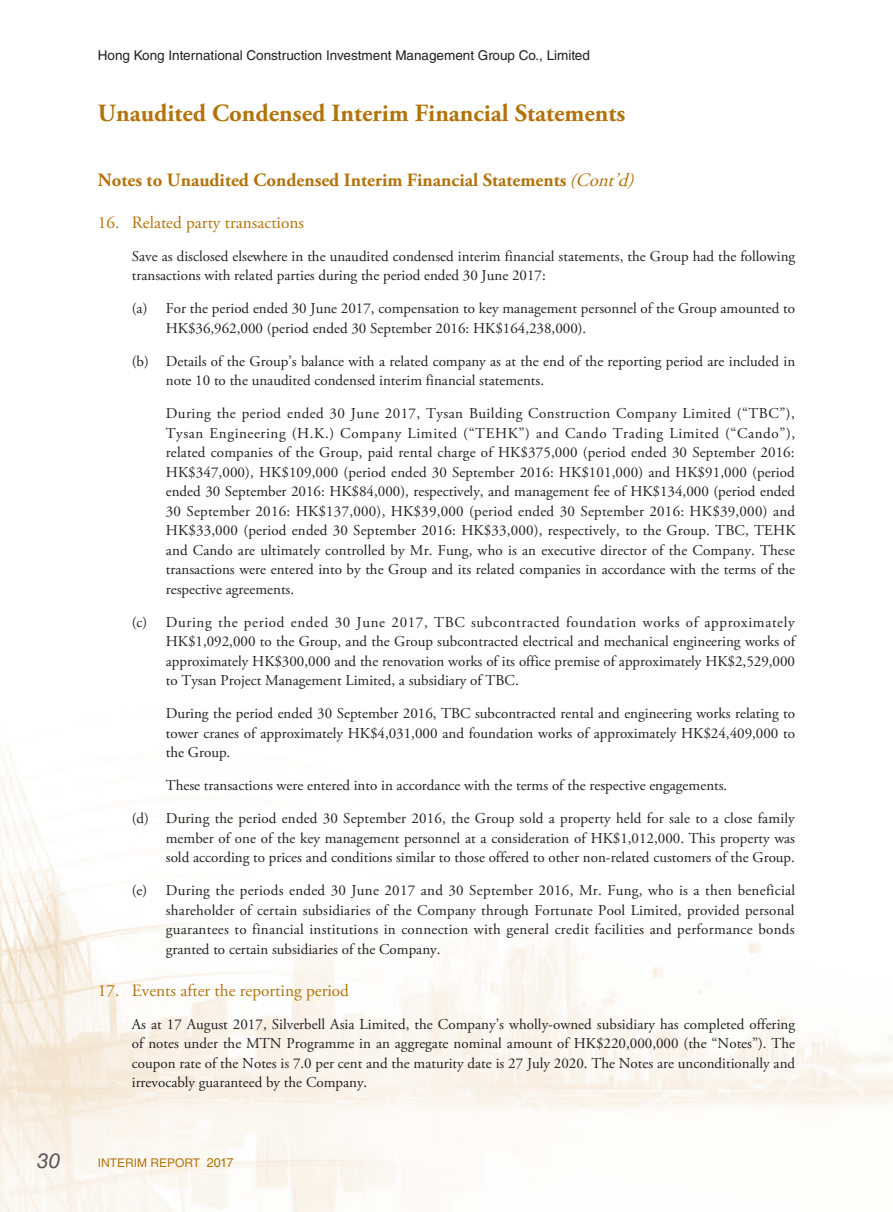
<style>
.page{position:relative;width:893px;height:1212px;background:#fff}
.page>*{position:absolute;margin:0;border:0;box-sizing:border-box;transform-origin:0 0}
.t1{font:700 24.75px "Adobe Garamond Pro";color:#b2730b}
.t2{font:italic 21px "Helvetica LT Std";color:#57585a}
._3__標題{font:700 18.75px "Adobe Garamond Pro";color:#b2730b}
._4__副標題{font:17.25px "Adobe Garamond Pro";color:#b2730b}
._1__內文{font:15px/19.5px "Adobe Garamond Pro";color:#231f20;text-align:justify}
.t3{font:13.5px "Helvetica LT Std";color:#231f20}
.t4{font:12px "Helvetica LT Std";color:#b2730b}
.s1{font-weight:400;font-style:italic}
.s2{font-size:12.75px}
</style>
<div class="page">
<img style="left:0;top:744px;width:892px;height:468px">
<p class="t3" style="left:98px;top:48px;width:494px">Hong Kong International Construction Investment Management Group Co., Limited</p>
<h1 class="t1" style="left:98px;top:99px;width:529px">Unaudited Condensed Interim Financial Statements</h1>
<p class="_3__標題" style="left:98px;top:169px;width:543px">Notes to Unaudited Condensed Interim Financial Statements <span class="s1">(Cont’d)</span></p>
<p class="_4__副標題" style="left:98px;top:212px;width:208px">16. Related party transactions</p>
<p class="_1__內文" style="left:132px;top:247px;width:665px">Save as disclosed elsewhere in the unaudited condensed interim financial statements, the Group had the following transactions with related parties during the period ended 30 June 2017:</p>
<p class="_1__內文" style="left:166px;top:299px;width:631px;text-indent:-34px">(a) For the period ended 30 June 2017, compensation to key management personnel of the Group amounted to<br>HK$36,962,000 (period ended 30 September 2016: HK$164,238,000).</p>
<p class="_1__內文" style="left:166px;top:352px;width:631px;text-indent:-34px">(b) Details of the Group’s balance with a related company as at the end of the reporting period are included in note 10 to the unaudited condensed interim financial statements.</p>
<p class="_1__內文" style="left:166px;top:404px;width:631px">During the period ended 30 June 2017, Tysan Building Construction Company Limited (“TBC”), Tysan Engineering (H.K.) Company Limited (“TEHK”) and Cando Trading Limited (“Cando”), related companies of the Group, paid rental charge of HK$375,000 (period ended 30 September 2016:<br>HK$347,000), HK$109,000 (period ended 30 September 2016: HK$101,000) and HK$91,000 (period ended 30 September 2016: HK$84,000), respectively, and management fee of HK$134,000 (period ended 30 September 2016: HK$137,000), HK$39,000 (period ended 30 September 2016: HK$39,000) and HK$33,000 (period ended 30 September 2016: HK$33,000), respectively, to the Group. TBC, TEHK and Cando are ultimately controlled by Mr. Fung, who is an executive director of the Company. These transactions were entered into by the Group and its related companies in accordance with the terms of the respective agreements.</p>
<p class="_1__內文" style="left:166px;top:613px;width:631px;text-indent:-34px">(c) During the period ended 30 June 2017, TBC subcontracted foundation works of approximately HK$1,092,000 to the Group, and the Group subcontracted electrical and mechanical engineering works of approximately HK$300,000 and the renovation works of its office premise of approximately HK$2,529,000 to Tysan Project Management Limited, a subsidiary of TBC.</p>
<p class="_1__內文" style="left:166px;top:704px;width:631px">During the period ended 30 September 2016, TBC subcontracted rental and engineering works relating to tower cranes of approximately HK$4,031,000 and foundation works of approximately HK$24,409,000 to the Group.</p>
<p class="_1__內文" style="left:166px;top:776px;width:563px">These transactions were entered into in accordance with the terms of the respective engagements.</p>
<p class="_1__內文" style="left:166px;top:809px;width:631px;text-indent:-34px">(d) During the period ended 30 September 2016, the Group sold a property held for sale to a close family member of one of the key management personnel at a consideration of HK$1,012,000. This property was sold according to prices and conditions similar to those offered to other non-related customers of the Group.</p>
<p class="_1__內文" style="left:166px;top:881px;width:631px;text-indent:-34px">(e) During the periods ended 30 June 2017 and 30 September 2016, Mr. Fung, who is a then beneficial shareholder of certain subsidiaries of the Company through Fortunate Pool Limited, provided personal guarantees to financial institutions in connection with general credit facilities and performance bonds granted to certain subsidiaries of the Company.</p>
<p class="_4__副標題" style="left:98px;top:980px;width:253px">17. Events after the reporting period</p>
<p class="_1__內文" style="left:132px;top:1015px;width:665px">As at 17 August 2017, Silverbell Asia Limited, the Company’s wholly-owned subsidiary has completed offering of notes under the MTN Programme in an aggregate nominal amount of HK$220,000,000 (the “Notes”). The coupon rate of the Notes is 7.0 per cent and the maturity date is 27 July 2020. The Notes are unconditionally and irrevocably guaranteed by the Company.</p>
<h2 class="t2" style="left:37px;top:1148px;width:25px">30</h2>
<p class="t4" style="left:98px;top:1156px;width:137px">INTERIM REPORT <span class="s2">2017</span></p>
</div>
